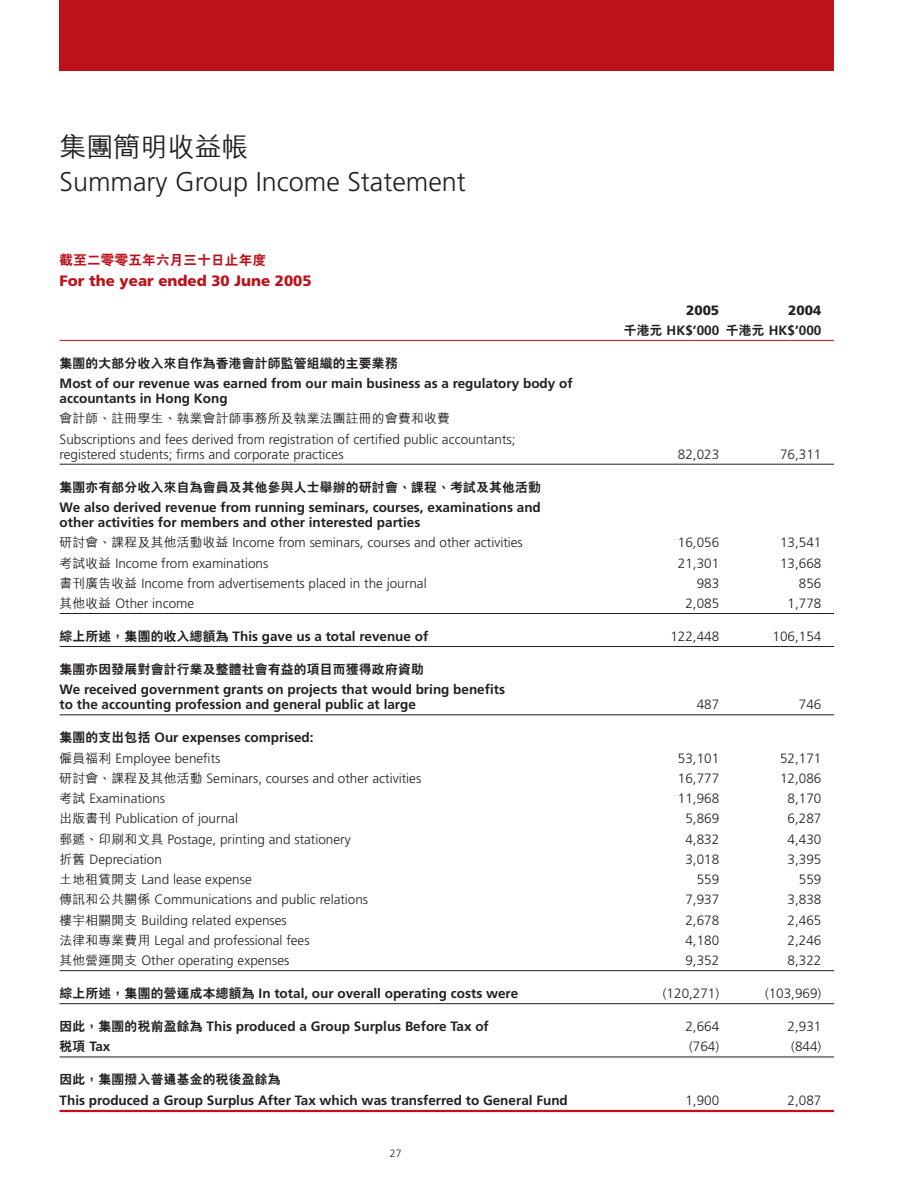
<style>
.page{position:relative;width:915px;height:1191px;background:#fff}
.page>*{position:absolute;margin:0;border:0;box-sizing:border-box;transform-origin:0 0}
.t1{font:300 27px "Frutiger";color:#231f20}
.t2{font:500 27px "M Hei";color:#231f20}
.t3{font:900 15px "Frutiger";color:#be1119}
.t4{font:300 13.5px/15px "Frutiger";color:#231f20}
.t5{font:700 13.5px/15px "Frutiger";color:#231f20}
.t6{font:800 13.5px "C Hei 2";letter-spacing:.02em;color:#be1119}
.t7{font:900 13.5px "Frutiger";color:#231f20}
.t8{font:800 12.75px "C Hei 2";letter-spacing:.02em;color:#231f20}
.t9{font:500 12.75px "M Hei";letter-spacing:.02em;color:#231f20}
.t10{font:300 10.5px "Frutiger";color:#231f20}
.s1{font-weight:900}
.s2{font-family:"C Hei 2";font-weight:800;font-size:12.75px}
.s3{font-family:"M Hei";font-weight:500;font-size:12.75px}
.s4{font-weight:300}
</style>
<div class="page">
<div style="left:60px;top:0;width:773px;height:71px;background:#be1119"></div>
<hr style="left:60px;top:340px;width:773px;height:1px;background:#be1119">
<hr style="left:60px;top:464px;width:773px;height:1px;background:#231f20">
<hr style="left:60px;top:613px;width:773px;height:1px;background:#231f20">
<hr style="left:60px;top:646px;width:773px;height:1px;background:#231f20">
<hr style="left:60px;top:714px;width:773px;height:1px;background:#231f20">
<hr style="left:60px;top:970px;width:773px;height:1px;background:#231f20">
<hr style="left:60px;top:1003px;width:773px;height:1px;background:#231f20">
<hr style="left:60px;top:1056px;width:773px;height:1px;background:#231f20">
<hr style="left:60px;top:1109px;width:773px;height:3px;background:#be1119">
<h1 class="t2" style="left:60px;top:134px;width:191px">集團簡明收益帳</h1>
<h1 class="t1" style="left:60px;top:167px;width:407px">Summary Group Income Statement</h1>
<p class="t6" style="left:60px;top:253px;width:208px">截至二零零五年六月三十日止年度</p>
<p class="t3" style="left:60px;top:271px;width:253px">For the year ended 30 June 2005</p>
<p class="t8" style="left:60px;top:356px;width:339px">集團的大部分收入來自作為香港會計師監管組織的主要業務</p>
<p class="t5" style="left:60px;top:376px;width:514px">Most of our revenue was earned from our main business as a regulatory body of accountants in Hong Kong</p>
<p class="t9" style="left:60px;top:412px;width:391px">會計師、註冊學生、執業會計師事務所及執業法團註冊的會費和收費</p>
<p class="t4" style="left:60px;top:431px;width:457px">Subscriptions and fees derived from registration of certified public accountants; registered students; firms and corporate practices</p>
<p class="t5" style="left:623px;top:300px;width:199px;line-height:20.2px;text-align:right"><span class="s1">2004<br></span><span class="s2">千港元</span> HK$’000 <span class="s2">千港元</span> HK$’000</p>
<p class="t7" style="left:686px;top:302px;width:35px">2005</p>
<p class="t4" style="left:677px;top:446px;width:43px">82,023</p>
<p class="t4" style="left:779px;top:446px;width:43px">76,311</p>
<p class="t8" style="left:60px;top:480px;width:482px">集團亦有部分收入來自為會員及其他參與人士舉辦的研討會、課程、考試及其他活動</p>
<p class="t5" style="left:60px;top:499px;width:482px">We also derived revenue from running seminars, courses, examinations and other activities for members and other interested parties</p>
<p class="t4" style="left:60px;top:535px;width:464px"><span class="s3">研討會、課程及其他活動收益</span> Income from seminars, courses and other activities</p>
<p class="t4" style="left:677px;top:535px;width:43px">16,056</p>
<p class="t4" style="left:779px;top:535px;width:43px">13,541</p>
<p class="t4" style="left:60px;top:555px;width:210px"><span class="s3">考試收益</span> Income from examinations</p>
<p class="t4" style="left:677px;top:555px;width:43px">21,301</p>
<p class="t4" style="left:779px;top:555px;width:43px">13,668</p>
<p class="t4" style="left:60px;top:575px;width:368px"><span class="s3">書刊廣告收益</span> Income from advertisements placed in the journal</p>
<p class="t4" style="left:696px;top:575px;width:24px">983</p>
<p class="t4" style="left:798px;top:575px;width:24px">856</p>
<p class="t4" style="left:60px;top:596px;width:136px"><span class="s3">其他收益</span> Other income</p>
<p class="t4" style="left:685px;top:596px;width:35px">2,085</p>
<p class="t4" style="left:787px;top:596px;width:35px">1,778</p>
<p class="t5" style="left:60px;top:628px;width:370px"><span class="s2">綜上所述，集團的收入總額為</span> This gave us a total revenue of</p>
<p class="t4" style="left:670px;top:629px;width:50px">122,448</p>
<p class="t4" style="left:772px;top:629px;width:50px">106,154</p>
<p class="t8" style="left:60px;top:662px;width:365px">集團亦因發展對會計行業及整體社會有益的項目而獲得政府資助</p>
<p class="t5" style="left:60px;top:682px;width:447px">We received government grants on projects that would bring benefits to the accounting profession and general public at large</p>
<p class="t4" style="left:696px;top:697px;width:24px">487</p>
<p class="t4" style="left:798px;top:697px;width:24px">746</p>
<p class="t5" style="left:60px;top:727px;width:255px;line-height:20.2px"><span class="s2">集團的支出包括</span> Our expenses comprised:<span class="s3">僱員福利</span> <span class="s4">Employee benefits</span></p>
<p class="t4" style="left:677px;top:750px;width:43px">53,101</p>
<p class="t4" style="left:779px;top:750px;width:43px">52,171</p>
<p class="t4" style="left:60px;top:770px;width:363px"><span class="s3">研討會、課程及其他活動</span> Seminars, courses and other activities</p>
<p class="t4" style="left:677px;top:770px;width:43px">16,777</p>
<p class="t4" style="left:779px;top:770px;width:43px">12,086</p>
<p class="t4" style="left:60px;top:791px;width:107px"><span class="s3">考試</span> Examinations</p>
<p class="t4" style="left:677px;top:791px;width:43px">11,968</p>
<p class="t4" style="left:787px;top:791px;width:35px">8,170</p>
<p class="t4" style="left:60px;top:811px;width:180px"><span class="s3">出版書刊</span> Publication of journal</p>
<p class="t4" style="left:685px;top:811px;width:35px">5,869</p>
<p class="t4" style="left:787px;top:811px;width:35px">6,287</p>
<p class="t4" style="left:60px;top:831px;width:292px"><span class="s3">郵遞、印刷和文具</span> Postage, printing and stationery</p>
<p class="t4" style="left:685px;top:831px;width:35px">4,832</p>
<p class="t4" style="left:787px;top:831px;width:35px">4,430</p>
<p class="t4" style="left:60px;top:851px;width:104px"><span class="s3">折舊</span> Depreciation</p>
<p class="t4" style="left:685px;top:851px;width:35px">3,018</p>
<p class="t4" style="left:787px;top:851px;width:35px">3,395</p>
<p class="t4" style="left:60px;top:872px;width:194px"><span class="s3">土地租賃開支</span> Land lease expense</p>
<p class="t4" style="left:696px;top:872px;width:24px">559</p>
<p class="t4" style="left:798px;top:872px;width:24px">559</p>
<p class="t4" style="left:60px;top:892px;width:310px"><span class="s3">傳訊和公共關係</span> Communications and public relations</p>
<p class="t4" style="left:685px;top:892px;width:35px">7,937</p>
<p class="t4" style="left:787px;top:892px;width:35px">3,838</p>
<p class="t4" style="left:60px;top:912px;width:229px"><span class="s3">樓宇相關開支</span> Building related expenses</p>
<p class="t4" style="left:685px;top:912px;width:35px">2,678</p>
<p class="t4" style="left:787px;top:912px;width:35px">2,465</p>
<p class="t4" style="left:60px;top:932px;width:251px"><span class="s3">法律和專業費用</span> Legal and professional fees</p>
<p class="t4" style="left:685px;top:932px;width:35px">4,180</p>
<p class="t4" style="left:787px;top:932px;width:35px">2,246</p>
<p class="t4" style="left:60px;top:953px;width:231px"><span class="s3">其他營運開支</span> Other operating expenses</p>
<p class="t4" style="left:685px;top:953px;width:35px">9,352</p>
<p class="t4" style="left:787px;top:953px;width:35px">8,322</p>
<p class="t5" style="left:60px;top:986px;width:460px"><span class="s2">綜上所述，集團的營運成本總額為</span> In total, our overall operating costs were</p>
<p class="t4" style="left:662px;top:986px;width:58px">(120,271)</p>
<p class="t4" style="left:764px;top:986px;width:58px">(103,969)</p>
<p class="t5" style="left:60px;top:1019px;width:430px"><span class="s2">因此，集團的稅前盈餘為</span> This produced a Group Surplus Before Tax of</p>
<p class="t4" style="left:685px;top:1019px;width:35px">2,664</p>
<p class="t4" style="left:787px;top:1019px;width:35px">2,931</p>
<p class="t5" style="left:60px;top:1039px;width:52px"><span class="s2">稅項</span> Tax</p>
<p class="t4" style="left:689px;top:1039px;width:32px">(764)</p>
<p class="t4" style="left:791px;top:1039px;width:32px">(844)</p>
<p class="t8" style="left:60px;top:1073px;width:222px">因此，集團撥入普通基金的稅後盈餘為</p>
<p class="t5" style="left:60px;top:1092px;width:509px">This produced a Group Surplus After Tax which was transferred to General Fund</p>
<p class="t4" style="left:685px;top:1092px;width:35px">1,900</p>
<p class="t4" style="left:787px;top:1092px;width:35px">2,087</p>
<p class="t10" style="left:390px;top:1147px;width:13px">27</p>
</div>
